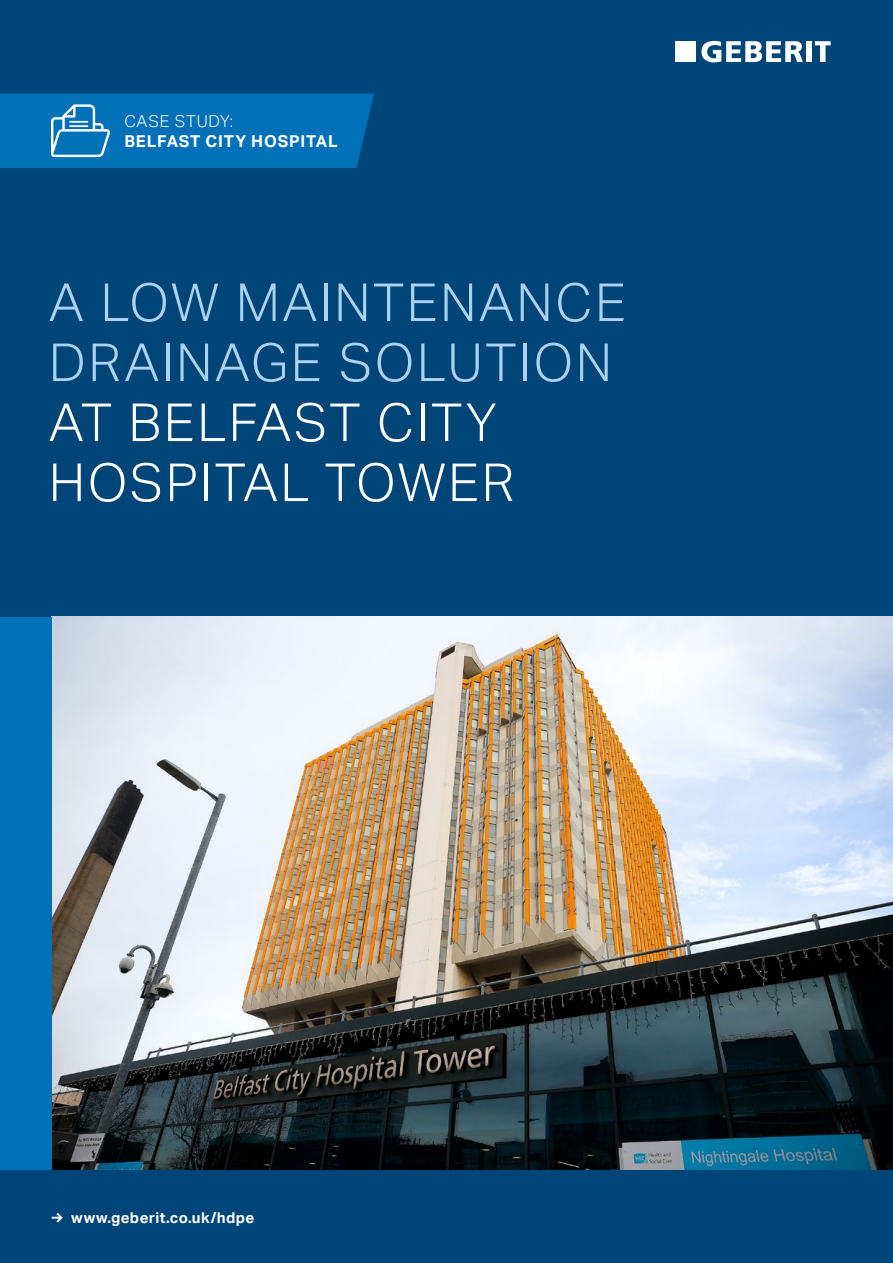
<style>
.page{position:relative;width:893px;height:1263px;background:#004577}
.page>*{position:absolute;margin:0;border:0;box-sizing:border-box;transform-origin:0 0}
.t1{font:300 52.5px/60px "Aktiv Grotesk Geberit";letter-spacing:.05em;color:#add1f0}
.t2{font:300 52.5px/60px "Aktiv Grotesk Geberit";letter-spacing:.05em;color:#fff}
.t3{font:700 16.5px "Aktiv Grotesk Geberit";letter-spacing:.05em;color:#fff}
.t4{font:300 16.5px "Aktiv Grotesk Geberit";letter-spacing:.05em;color:#fff}
.t5{font:700 15px "Aktiv Grotesk Geberit";letter-spacing:.025em;color:#fff}
</style>
<div class="page">
<img style="left:51px;top:617px;width:842px;height:552px">
<svg style="left:701px;top:41px;width:102px;height:21px"></svg>
<div style="left:806px;top:41px;width:6px;height:21px;background:#fff"></div>
<svg style="left:815px;top:41px;width:16px;height:21px"></svg>
<div style="left:675px;top:41px;width:20px;height:21px;background:#fff"></div>
<div style="left:0;top:617px;width:51px;height:552px;background:#0071b9"></div>
<div style="left:0;top:94px;width:374px;height:74px;background:#0071b9"></div>
<p class="t4" style="left:124px;top:111px;width:110px">CASE STUDY:</p>
<p class="t3" style="left:124px;top:131px;width:215px">BELFAST CITY HOSPITAL</p>
<p class="t1" style="left:49px;top:272px;width:579px">A LOW MAINTENANCE<br>DRAINAGE SOLUTION</p>
<p class="t2" style="left:49px;top:392px;width:467px">AT BELFAST CITY<br>HOSPITAL TOWER</p>
<p class="t5" style="left:51px;top:1208px;width:205px">→ www.geberit.co.uk/hdpe</p>
</div>
